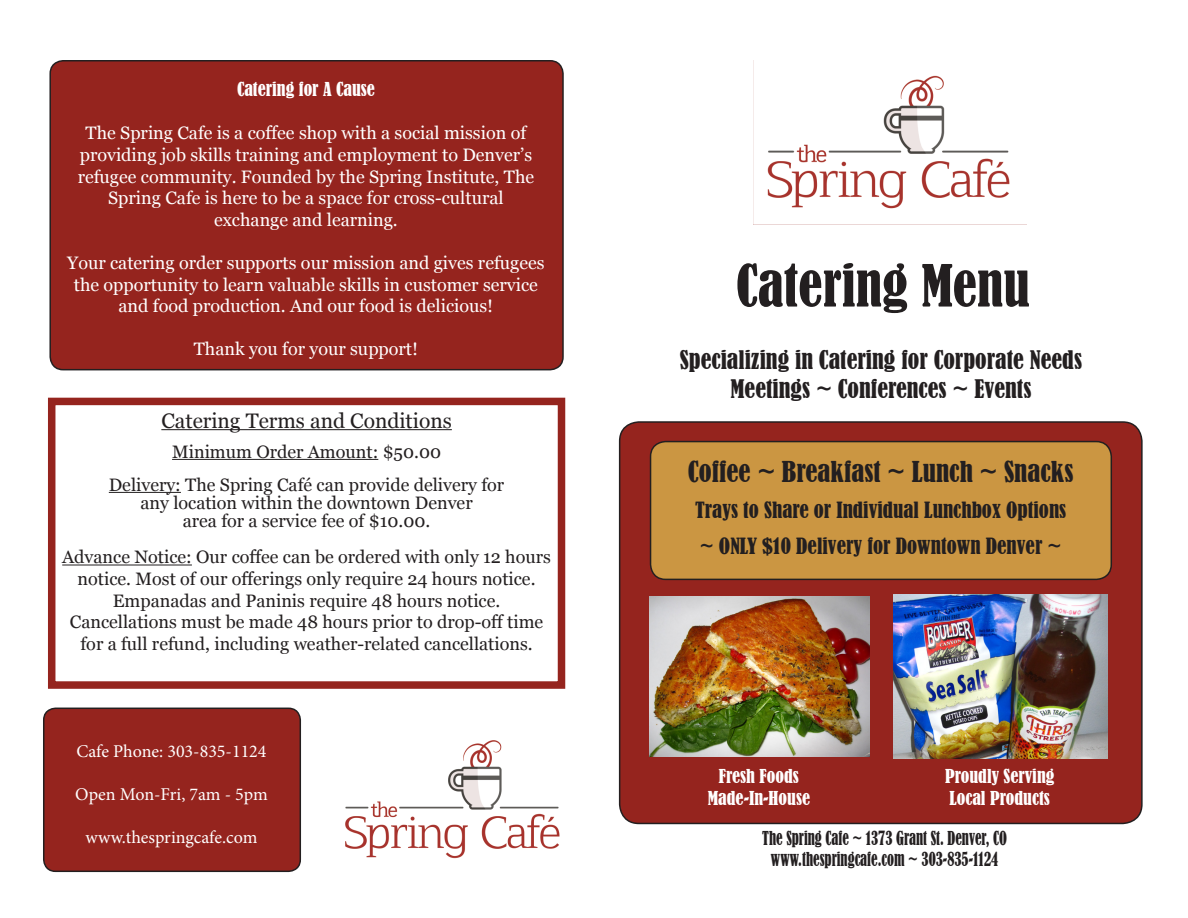
<style>
.page{position:relative;width:1188px;height:918px;background:#fff}
.page>*{position:absolute;margin:0;border:0;box-sizing:border-box;transform-origin:0 0}
.t1{font:condensed 54px "Bernard";color:#231f20}
.t2{font:condensed 27px "Bernard";color:#231f20}
.t3{font:condensed 24px "Bernard";color:#231f20}
.t4{font:condensed 21px "Bernard";color:#231f20}
.t5{font:21px "Georgia";color:#231f20}
.t6{font:18px "Georgia";color:#fff}
.t7{font:18px/21.6px "Georgia";color:#231f20;text-align:center}
.t8{font:condensed 18px "Bernard";color:#231f20;scale:.81 1}
.t9{font:condensed 18px "Bernard";color:#fff}
.t10{font:18px "Minion Pro";color:#fff}
</style>
<div class="page">
<img style="left:753px;top:60px;width:274px;height:165px">
<img style="left:345px;top:740px;width:215px;height:119px">
<div style="left:620px;top:422px;width:522px;height:401px;background:#95241e;border-radius:19px"></div>
<img style="left:649px;top:596px;width:220px;height:161px">
<div style="left:619px;top:421px;width:524px;height:403px;border:2px solid #231f20;border-radius:19px"></div>
<div style="left:651px;top:442px;width:460px;height:137px;background:#cb9642;border-radius:15px"></div>
<div style="left:650px;top:441px;width:462px;height:139px;border:2px solid #231f20;border-radius:15px"></div>
<img style="left:894px;top:594px;width:214px;height:165px">
<div style="left:44px;top:708px;width:256px;height:163px;background:#95241e;border-radius:12px"></div>
<div style="left:43px;top:708px;width:258px;height:164px;border:2px solid #231f20;border-radius:12px"></div>
<div style="left:50px;top:61px;width:513px;height:309px;background:#95241e;border-radius:13px"></div>
<div style="left:49px;top:60px;width:515px;height:310px;border:2px solid #231f20;border-radius:13px"></div>
<hr style="left:161px;top:429px;width:291px;height:1px;background:#231f20">
<hr style="left:172px;top:459px;width:206px;height:1px;background:#231f20">
<hr style="left:109px;top:492px;width:72px;height:1px;background:#231f20">
<hr style="left:62px;top:565px;width:130px;height:1px;background:#231f20">
<div style="left:48px;top:398px;width:517px;height:291px;border:8px solid #95241e"></div>
<p class="t9" style="left:237px;top:79px;width:139px">Catering for A Cause</p>
<p class="t6" style="left:86px;top:120px;width:442px">The Spring Cafe is a coffee shop with a social mission of</p>
<p class="t6" style="left:80px;top:142px;width:454px">providing job skills training and employment to Denver’s</p>
<p class="t6" style="left:78px;top:163px;width:458px">refugee community. Founded by the Spring Institute, The</p>
<p class="t6" style="left:108px;top:185px;width:397px">Spring Cafe is here to be a space for cross-cultural</p>
<p class="t6" style="left:214px;top:206px;width:185px">exchange and learning.</p>
<p class="t6" style="left:67px;top:250px;width:479px">Your catering order supports our mission and gives refugees</p>
<p class="t6" style="left:74px;top:271px;width:466px">the opportunity to learn valuable skills in customer service</p>
<p class="t6" style="left:119px;top:293px;width:376px">and food production. And our food is delicious!</p>
<p class="t6" style="left:194px;top:336px;width:226px">Thank you for your support!</p>
<p class="t5" style="left:161px;top:405px;width:292px">Catering Terms and Conditions</p>
<p class="t7" style="left:172px;top:440px;width:271px">Minimum Order Amount: $50.00</p>
<p class="t7" style="left:109px;top:473px;width:397px">Delivery: The Spring Café can provide delivery for</p>
<p class="t7" style="left:140px;top:491px;width:334px">any location within the downtown Denver</p>
<p class="t7" style="left:183px;top:509px;width:249px">area for a service fee of $10.00.</p>
<p class="t7" style="left:62px;top:546px;width:490px">Advance Notice: Our coffee can be ordered with only 12 hours notice. Most of our offerings only require 24 hours notice.<br>Empanadas and Paninis require 48 hours notice.</p>
<p class="t7" style="left:70px;top:610px;width:475px">Cancellations must be made 48 hours prior to drop-off time for a full refund, including weather-related cancellations.</p>
<p class="t10" style="left:76px;top:739px;width:192px">Cafe Phone: 303-835-1124</p>
<p class="t10" style="left:75px;top:782px;width:194px">Open Mon-Fri, 7am - 5pm</p>
<p class="t10" style="left:86px;top:825px;width:173px">www.thespringcafe.com</p>
<p class="t1" style="left:736px;top:254px;width:295px">Catering Menu</p>
<p class="t3" style="left:680px;top:346px;width:404px">Specializing in Catering for Corporate Needs</p>
<p class="t3" style="left:731px;top:374px;width:302px">Meetings ~ Conferences ~ Events</p>
<p class="t2" style="left:688px;top:456px;width:387px">Coffee ~ Breakfast ~ Lunch ~ Snacks</p>
<p class="t4" style="left:695px;top:498px;width:373px">Trays to Share or Individual Lunchbox Options</p>
<p class="t4" style="left:700px;top:534px;width:363px">~ ONLY $10 Delivery for Downtown Denver ~</p>
<p class="t9" style="left:945px;top:766px;width:111px">Proudly Serving</p>
<p class="t9" style="left:950px;top:787px;width:102px">Local Products</p>
<p class="t8" style="left:762px;top:827px;width:304px">The Spring Cafe ~ 1373 Grant St. Denver, CO</p>
<p class="t8" style="left:771px;top:849px;width:282px">www.thespringcafe.com ~ 303-835-1124</p>
<p class="t9" style="left:719px;top:766px;width:81px">Fresh Foods</p>
<p class="t9" style="left:708px;top:787px;width:104px">Made-In-House</p>
</div>
